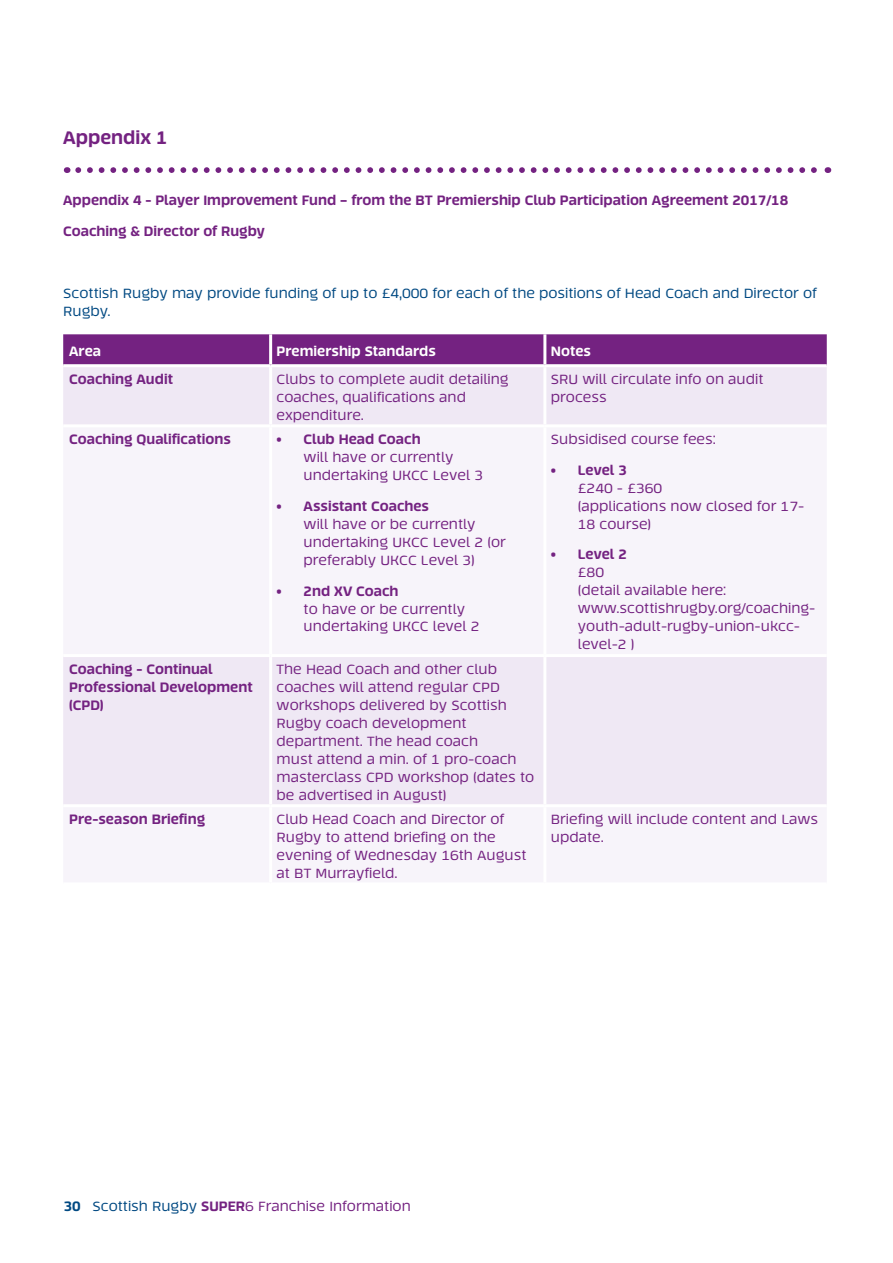
<style>
.page{position:relative;width:893px;height:1263px;background:#fff}
.page>*{position:absolute;margin:0;border:0;box-sizing:border-box;transform-origin:0 0}
.t1{font:800 18px "Tecna";color:#742281}
.t2{font:13.5px/18px "Tecna";color:#742281}
.t3{font:800 13.5px/18px "Tecna";color:#742281}
.t4{font:13.5px/18px "Tecna";color:#004982}
.t5{font:800 13.5px "Tecna";color:#fff}
.s1{font-weight:800;color:#004982}
.s2{color:#004982}
.s3{font-weight:800}
</style>
<div class="page">
<div style="left:63px;top:334px;width:764px;height:30px;background:#742281"></div>
<div style="left:63px;top:367px;width:764px;height:57px;background:#efe8f4"></div>
<svg style="left:63px;top:428px;width:764px;height:454px;fill:#f7f4fa"></svg>
<hr style="left:269px;top:334px;width:3px;height:30px;background:#fff">
<hr style="left:543px;top:334px;width:3px;height:30px;background:#fff">
<hr style="left:269px;top:367px;width:3px;height:57px;background:#fff">
<hr style="left:543px;top:367px;width:3px;height:57px;background:#fff">
<hr style="left:269px;top:427px;width:3px;height:227px;background:#fff">
<hr style="left:543px;top:427px;width:3px;height:227px;background:#fff">
<hr style="left:63px;top:654px;width:208px;height:3px;background:#fff">
<hr style="left:271px;top:654px;width:274px;height:3px;background:#fff">
<hr style="left:269px;top:657px;width:3px;height:147px;background:#fff">
<hr style="left:545px;top:654px;width:282px;height:3px;background:#fff">
<hr style="left:543px;top:657px;width:3px;height:147px;background:#fff">
<hr style="left:63px;top:804px;width:208px;height:3px;background:#fff">
<hr style="left:271px;top:804px;width:274px;height:3px;background:#fff">
<hr style="left:269px;top:807px;width:3px;height:75px;background:#fff">
<hr style="left:545px;top:804px;width:282px;height:3px;background:#fff">
<hr style="left:543px;top:807px;width:3px;height:75px;background:#fff">
<svg style="left:78px;top:167px;width:750px;height:6px"></svg>
<h1 class="t1" style="left:63px;top:126px;width:106px">Appendix 1</h1>
<p class="t3" style="left:63px;top:191px;width:726px">Appendix 4 - Player Improvement Fund – from the BT Premiership Club Participation Agreement 2017/18</p>
<p class="t3" style="left:63px;top:222px;width:203px">Coaching &amp; Director of Rugby</p>
<p class="t4" style="left:63px;top:284px;width:755px">Scottish Rugby may provide funding of up to £4,000 for each of the positions of Head Coach and Director of<br>Rugby.</p>
<p class="t5" style="left:69px;top:342px;width:33px">Area</p>
<p class="t5" style="left:277px;top:342px;width:161px">Premiership Standards</p>
<p class="t5" style="left:551px;top:342px;width:42px">Notes</p>
<p class="t3" style="left:69px;top:370px;width:105px">Coaching Audit</p>
<p class="t2" style="left:277px;top:370px;width:233px">Clubs to complete audit detailing coaches, qualifications and expenditure.</p>
<p class="t2" style="left:551px;top:370px;width:214px">SRU will circulate info on audit process</p>
<p class="t3" style="left:69px;top:430px;width:163px">Coaching Qualifications</p>
<p class="t3" style="left:277px;top:430px;width:145px">• Club Head Coach</p>
<p class="t2" style="left:304px;top:448px;width:181px">will have or currently undertaking UKCC Level 3</p>
<p class="t3" style="left:277px;top:497px;width:154px">• Assistant Coaches</p>
<p class="t2" style="left:304px;top:515px;width:204px">will have or be currently undertaking UKCC Level 2 (or preferably UKCC Level 3)</p>
<p class="t3" style="left:277px;top:582px;width:123px">• 2nd XV Coach</p>
<p class="t2" style="left:304px;top:600px;width:177px">to have or be currently undertaking UKCC level 2</p>
<p class="t2" style="left:551px;top:430px;width:166px">Subsidised course fees:</p>
<p class="t3" style="left:551px;top:461px;width:78px">• Level 3</p>
<p class="t2" style="left:578px;top:479px;width:228px">£240 - £360<br>(applications now closed for 17-<br>18 course)</p>
<p class="t3" style="left:551px;top:546px;width:78px">• Level 2</p>
<p class="t2" style="left:578px;top:564px;width:239px">£80<br>(detail available here: www.scottishrugby.org/coaching&shy;youth-adult-rugby-union-ukcc&shy;level-2 )</p>
<p class="t3" style="left:69px;top:660px;width:185px">Coaching - Continual<br>Professional Development (CPD)</p>
<p class="t2" style="left:277px;top:660px;width:259px">The Head Coach and other club coaches will attend regular CPD workshops delivered by Scottish<br>Rugby coach development department. The head coach<br>must attend a min. of 1 pro-coach masterclass CPD workshop (dates to be advertised in August)</p>
<p class="t3" style="left:69px;top:810px;width:137px">Pre-season Briefing</p>
<p class="t2" style="left:277px;top:810px;width:251px">Club Head Coach and Director of<br>Rugby to attend briefing on the evening of Wednesday 16th August at BT Murrayfield.</p>
<p class="t2" style="left:551px;top:810px;width:269px">Briefing will include content and Laws update.</p>
<p class="t2" style="left:64px;top:1197px;width:348px"><span class="s1">30</span> <span class="s2">Scottish Rugby</span> <span class="s3">SUPER</span>6 Franchise Information</p>
</div>
